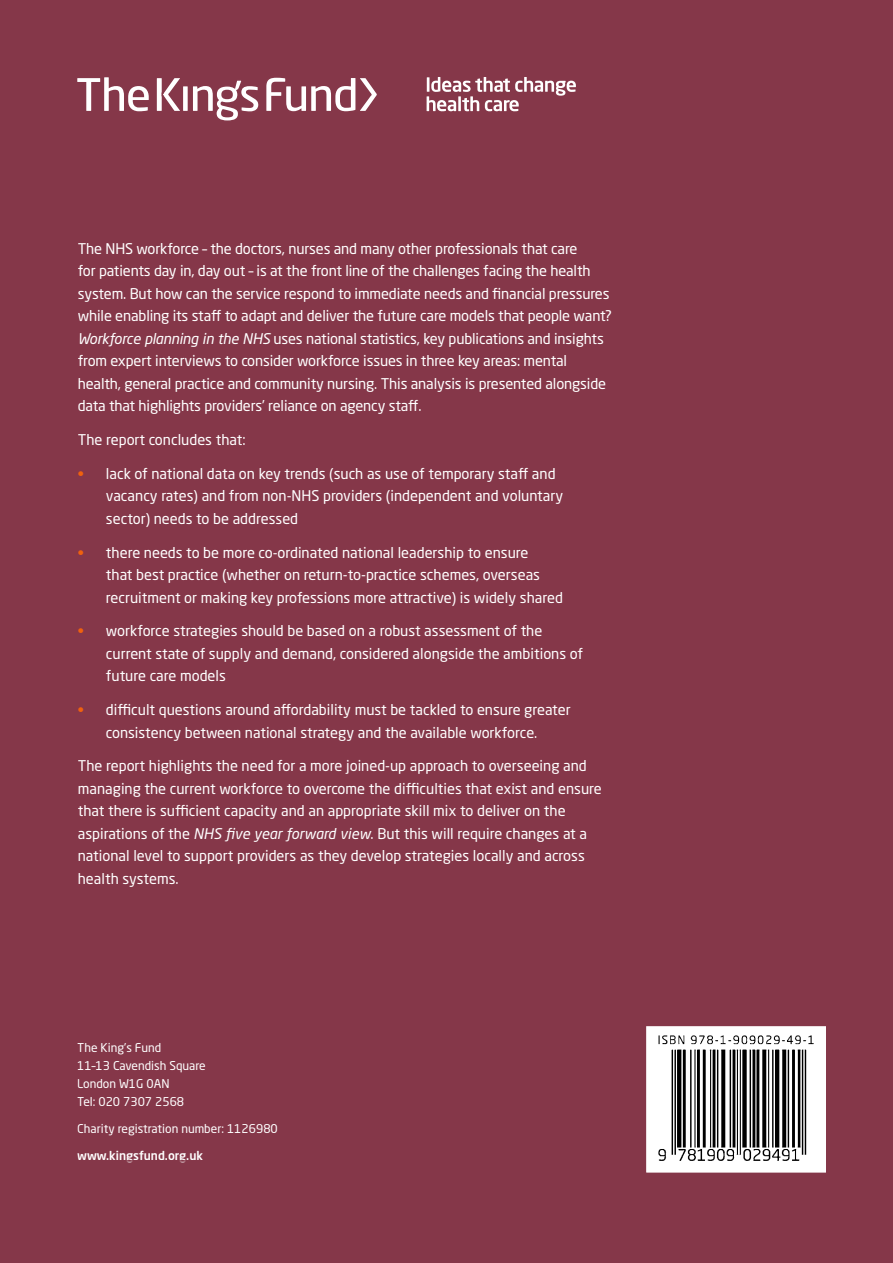
<style>
.page{position:relative;width:893px;height:1263px;background:#853749}
.page>*{position:absolute;margin:0;border:0;box-sizing:border-box;transform-origin:0 0}
.t1{font:14.7px/22.5px "Neo Sans Std";color:#fff}
.Imprint_page__no_s{font:12px "Neo Sans Std";color:#fff}
.Imprint_page{font:12px "Neo Sans Std";color:#fff}
.Imprint_page-2{font:500 12px "Neo Sans Std";color:#fff}
.s1{font-style:italic}
.s2{font-weight:500;color:#f0610e}
</style>
<div class="page">
<svg style="left:182px;top:85px;width:7px;height:27px"></svg>
<svg style="left:77px;top:77px;width:106px;height:35px"></svg>
<svg style="left:193px;top:77px;width:184px;height:44px"></svg>
<div style="left:645px;top:1025px;width:182px;height:149px;background:#fff;border:2px solid #853749"></div>
<svg style="left:427px;top:77px;width:149px;height:34px"></svg>
<img style="left:658px;top:1035px;width:156px;height:126px">
<p class="t1" style="left:78px;top:237px;width:536px">The NHS workforce – the doctors, nurses and many other professionals that care<br>for patients day in, day out – is at the front line of the challenges facing the health system. But how can the service respond to immediate needs and financial pressures while enabling its staff to adapt and deliver the future care models that people want?<br><span class="s1">Workforce planning in the NHS</span> uses national statistics, key publications and insights from expert interviews to consider workforce issues in three key areas: mental health, general practice and community nursing. This analysis is presented alongside data that highlights providers’ reliance on agency staff.</p>
<p class="t1" style="left:78px;top:428px;width:169px">The report concludes that:</p>
<p class="t1" style="left:106px;top:462px;width:459px;text-indent:-28px"><span class="s2">•</span> lack of national data on key trends (such as use of temporary staff and vacancy rates) and from non-NHS providers (independent and voluntary sector) needs to be addressed</p>
<p class="t1" style="left:106px;top:541px;width:458px;text-indent:-28px"><span class="s2">•</span> there needs to be more co-ordinated national leadership to ensure<br>that best practice (whether on return-to-practice schemes, overseas recruitment or making key professions more attractive) is widely shared</p>
<p class="t1" style="left:106px;top:619px;width:479px;text-indent:-28px"><span class="s2">•</span> workforce strategies should be based on a robust assessment of the current state of supply and demand, considered alongside the ambitions of future care models</p>
<p class="t1" style="left:78px;top:698px;width:495px;text-align:center"><span class="s2">•</span> difficult questions around affordability must be tackled to ensure greater consistency between national strategy and the available workforce.</p>
<p class="t1" style="left:78px;top:754px;width:525px">The report highlights the need for a more joined-up approach to overseeing and managing the current workforce to overcome the difficulties that exist and ensure that there is sufficient capacity and an appropriate skill mix to deliver on the aspirations of the <span class="s1">NHS five year forward view</span>. But this will require changes at a national level to support providers as they develop strategies locally and across health systems.</p>
<p class="Imprint_page__no_s" style="left:77px;top:1040px;width:86px">The King’s Fund</p>
<p class="Imprint_page__no_s" style="left:77px;top:1058px;width:130px">11–13 Cavendish Square</p>
<p class="Imprint_page__no_s" style="left:77px;top:1076px;width:94px">London W1G 0AN</p>
<p class="Imprint_page__no_s" style="left:77px;top:1094px;width:108px">Tel: 020 7307 2568</p>
<p class="Imprint_page" style="left:77px;top:1121px;width:202px">Charity registration number: 1126980</p>
<p class="Imprint_page-2" style="left:77px;top:1148px;width:127px">www.kingsfund.org.uk</p>
</div>
